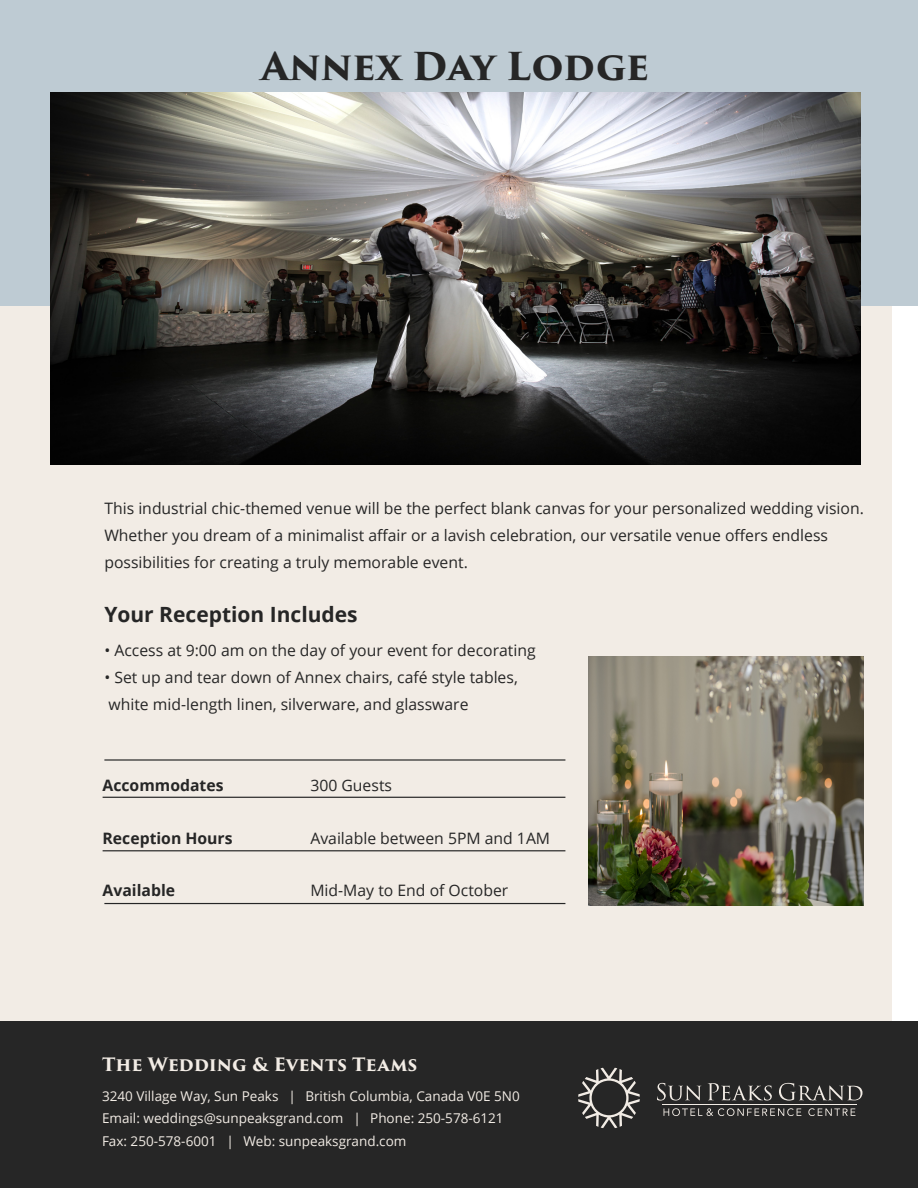
<style>
.page{position:relative;width:918px;height:1188px;background:#fff}
.page>*{position:absolute;margin:0;border:0;box-sizing:border-box;transform-origin:0 0}
.t1{font:700 37.5px "Trajan Pro 3";letter-spacing:-.005em;color:#262626}
.t2{font:700 21px "Open Sans";color:#262626}
.t3{font:700 18px "Trajan Pro 3";color:#f2ece5}
.t4{font:15.75px/27px "Open Sans";color:#262626}
.t5{font:700 15.75px "Open Sans";color:#262626}
.t6{font:13.5px/22.5px "Open Sans";color:#f2ece5}
</style>
<div class="page">
<div style="left:0;top:0;width:892px;height:1163px;background:#f2ece5"></div>
<div style="left:0;top:0;width:918px;height:306px;background:#becbd3"></div>
<img style="left:50px;top:92px;width:810px;height:373px">
<img style="left:588px;top:656px;width:276px;height:249px">
<div style="left:0;top:1022px;width:918px;height:166px;background:#262626"></div>
<hr style="left:103px;top:797px;width:462px;height:1px;background:#262626">
<hr style="left:104px;top:903px;width:461px;height:1px;background:#262626">
<hr style="left:103px;top:850px;width:462px;height:1px;background:#262626">
<hr style="left:104px;top:759px;width:461px;height:2px;background:#262626">
<svg style="left:578px;top:1068px;width:62px;height:60px"></svg>
<svg style="left:657px;top:1083px;width:44px;height:18px"></svg>
<svg style="left:708px;top:1083px;width:64px;height:18px"></svg>
<svg style="left:779px;top:1083px;width:83px;height:18px"></svg>
<svg style="left:664px;top:1108px;width:137px;height:8px"></svg>
<svg style="left:808px;top:1108px;width:47px;height:8px"></svg>
<hr style="left:663px;top:1104px;width:194px;height:1px;background:#f2ece5">
<h1 class="t1" style="left:261px;top:38px;width:390px">Annex Day Lodge</h1>
<p class="t4" style="left:104px;top:495px;width:761px">This industrial chic-themed venue will be the perfect blank canvas for your personalized wedding vision.<br>Whether you dream of a minimalist affair or a lavish celebration, our versatile venue offers endless possibilities for creating a truly memorable event.</p>
<h2 class="t2" style="left:104px;top:600px;width:255px">Your Reception Includes</h2>
<p class="t4" style="left:104px;top:636px;width:433px">• Access at 9:00 am on the day of your event for decorating</p>
<p class="t4" style="left:104px;top:663px;width:415px">• Set up and tear down of Annex chairs, café style tables, white mid-length linen, silverware, and glassware</p>
<p class="t5" style="left:103px;top:774px;width:122px">Accommodates</p>
<p class="t5" style="left:103px;top:827px;width:132px">Reception Hours</p>
<p class="t5" style="left:103px;top:879px;width:74px">Available</p>
<p class="t4" style="left:310px;top:772px;width:83px">300 Guests</p>
<p class="t4" style="left:310px;top:824px;width:241px">Available between 5PM and 1AM</p>
<p class="t4" style="left:310px;top:877px;width:199px">Mid-May to End of October</p>
<p class="t3" style="left:102px;top:1051px;width:317px">The Wedding &amp; Events Teams</p>
<p class="t6" style="left:102px;top:1084px;width:419px">3240 Village Way, Sun Peaks | British Columbia, Canada V0E 5N0<br>Email: weddings@sunpeaksgrand.com | Phone: 250-578-6121<br>Fax: 250-578-6001 | Web: sunpeaksgrand.com</p>
</div>
